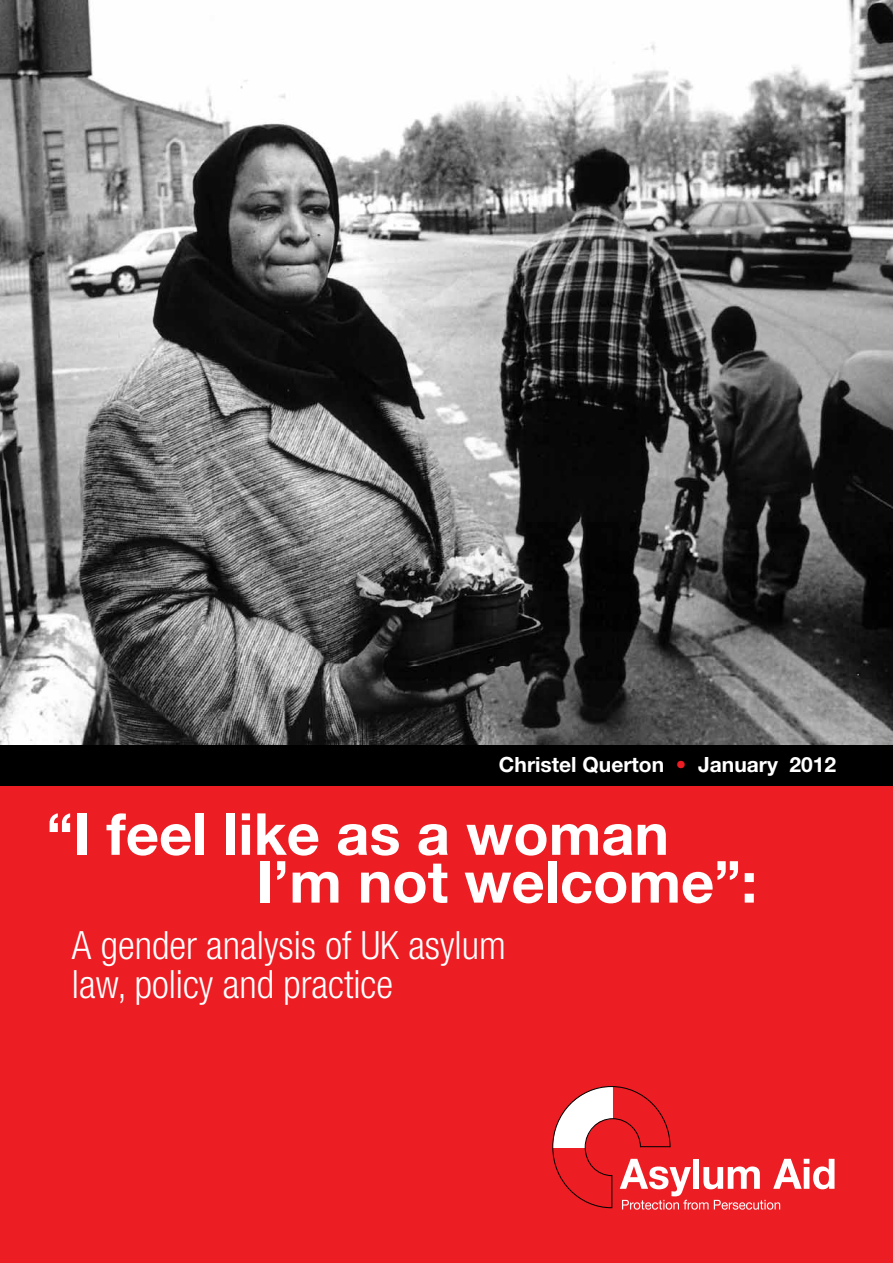
<style>
.page{position:relative;width:893px;height:1263px;background:#fff}
.page>*{position:absolute;margin:0;border:0;box-sizing:border-box;transform-origin:0 0}
.t1{font:700 58.05px/47.8px "Helvetica Neue";color:#fff}
.t2{font:300 condensed 39px/39px "Helvetica Neue";color:#fff}
.t3{font:700 21px "Helvetica Neue";color:#fff}
.s1{color:#ed1d24}
</style>
<div class="page">
<div style="left:0;top:772px;width:893px;height:491px;background:#ed1d24"></div>
<img style="left:0;top:0;width:893px;height:745px">
<svg style="left:552px;top:1086px;width:282px;height:124px"></svg>
<hr style="left:611px;top:1175px;width:1px;height:33px;background:#000">
<hr style="left:640px;top:1146px;width:30px;height:1px;background:#000">
<div style="left:0;top:745px;width:893px;height:40px;background:#000"></div>
<p class="t3" style="left:499px;top:752px;width:339px">Christel Querton <span class="s1">•</span> January 2012</p>
<h1 class="t1" style="left:256px;top:809px;width:503px;text-indent:-210px">“I feel like as a woman<br>I’m not welcome”:</h1>
<p class="t2" style="left:72px;top:925px;width:435px">A gender analysis of UK asylum law, policy and practice</p>
</div>
